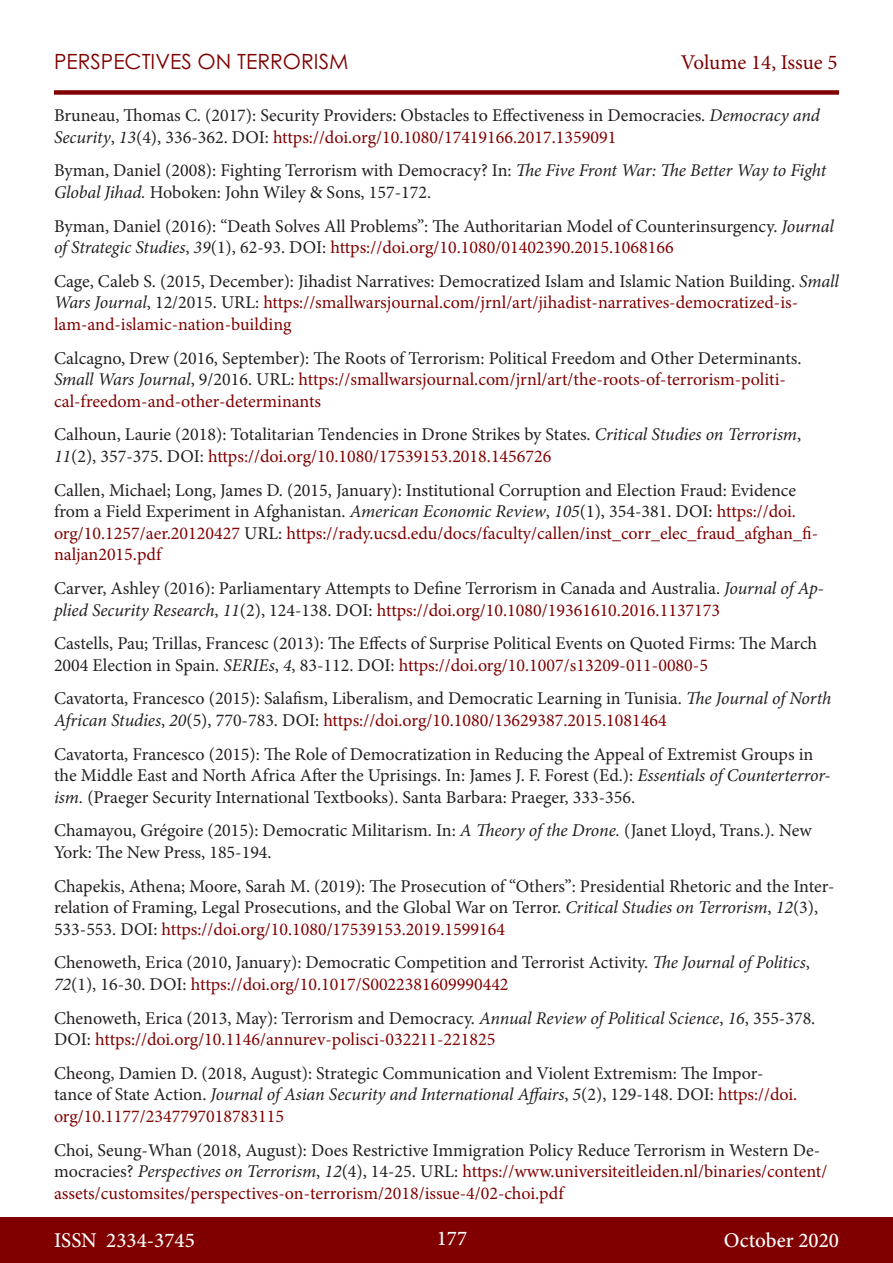
<style>
.page{position:relative;width:893px;height:1263px;background:#fff}
.page>*{position:absolute;margin:0;border:0;box-sizing:border-box;transform-origin:0 0}
.t1{font:500 21px "Minion Pro";color:#fff}
.t2{font:21px "Century Gothic Pro";color:#800000}
.t3{font:21px "Minion Pro";letter-spacing:-.005em;color:#800000}
.t4{font:18px/21.6px "Minion Pro";color:#231f20}
.t5{font:18px/21.6px "Minion Pro";color:#800000}
.s1{font-style:italic}
.s2{color:#800000}
.s3{color:#231f20}
.s4{font-style:italic;color:#231f20}
</style>
<div class="page">
<div style="left:0;top:1217px;width:893px;height:46px;background:#800000"></div>
<div style="left:54px;top:90px;width:785px;height:5px;background:#800000"></div>
<p class="t2" style="left:54px;top:49px;width:296px">PERSPECTIVES ON TERRORISM</p>
<p class="t3" style="left:681px;top:48px;width:158px">Volume 14, Issue 5</p>
<p class="t4" style="left:54px;top:105px;width:767px">Bruneau, Thomas C. (2017): Security Providers: Obstacles to Effectiveness in Democracies. <span class="s1">Democracy and<br>Security</span>, <span class="s1">13</span>(4), 336-362. DOI: <span class="s2">https://doi.org/10.1080/17419166.2017.1359091</span></p>
<p class="t4" style="left:54px;top:160px;width:774px">Byman, Daniel (2008): Fighting Terrorism with Democracy? In: <span class="s1">The Five Front War: The Better Way to Fight<br>Global Jihad.</span> Hoboken: John Wiley &amp; Sons, 157-172.</p>
<p class="t4" style="left:54px;top:215px;width:781px">Byman, Daniel (2016): “Death Solves All Problems”: The Authoritarian Model of Counterinsurgency. <span class="s1">Journal of Strategic Studies</span>, <span class="s1">39</span>(1), 62-93. DOI: <span class="s2">https://doi.org/10.1080/01402390.2015.1068166</span></p>
<p class="t5" style="left:54px;top:270px;width:786px"><span class="s3">Cage, Caleb S. (2015, December): Jihadist Narratives: Democratized Islam and Islamic Nation Building.</span> <span class="s4">Small<br>Wars Journal</span><span class="s3">, 12/2015. URL:</span> https://smallwarsjournal.com/jrnl/art/jihadist-narratives-democratized-is&shy;lam-and-islamic-nation-building</p>
<p class="t5" style="left:54px;top:347px;width:749px"><span class="s3">Calcagno, Drew (2016, September): The Roots of Terrorism: Political Freedom and Other Determinants.<br></span><span class="s4">Small Wars Journal</span><span class="s3">, 9/2016. URL:</span> https://smallwarsjournal.com/jrnl/art/the-roots-of-terrorism-politi&shy;cal-freedom-and-other-determinants</p>
<p class="t4" style="left:54px;top:424px;width:749px">Calhoun, Laurie (2018): Totalitarian Tendencies in Drone Strikes by States. <span class="s1">Critical Studies on Terrorism</span>,<br><span class="s1">11</span>(2), 357-375. DOI: <span class="s2">https://doi.org/10.1080/17539153.2018.1456726</span></p>
<p class="t4" style="left:54px;top:479px;width:766px">Callen, Michael; Long, James D. (2015, January): Institutional Corruption and Election Fraud: Evidence from a Field Experiment in Afghanistan. <span class="s1">American Economic Review</span>, <span class="s1">105</span>(1), 354-381. DOI: <span class="s2">https://doi. org/10.1257/aer.20120427</span> URL: <span class="s2">https://rady.ucsd.edu/docs/faculty/callen/inst_corr_elec_fraud_afghan_fi&shy;naljan2015.pdf</span></p>
<p class="t4" style="left:54px;top:577px;width:771px">Carver, Ashley (2016): Parliamentary Attempts to Define Terrorism in Canada and Australia. <span class="s1">Journal of Ap&shy;plied Security Research</span>, <span class="s1">11</span>(2), 124-138. DOI: <span class="s2">https://doi.org/10.1080/19361610.2016.1137173</span></p>
<p class="t4" style="left:54px;top:633px;width:765px">Castells, Pau; Trillas, Francesc (2013): The Effects of Surprise Political Events on Quoted Firms: The March<br>2004 Election in Spain. <span class="s1">SERIEs</span>, <span class="s1">4</span>, 83-112. DOI: <span class="s2">https://doi.org/10.1007/s13209-011-0080-5</span></p>
<p class="t4" style="left:54px;top:688px;width:779px">Cavatorta, Francesco (2015): Salafism, Liberalism, and Democratic Learning in Tunisia. <span class="s1">The Journal of North<br>African Studies</span>, <span class="s1">20</span>(5), 770-783. DOI: <span class="s2">https://doi.org/10.1080/13629387.2015.1081464</span></p>
<p class="t4" style="left:54px;top:743px;width:778px">Cavatorta, Francesco (2015): The Role of Democratization in Reducing the Appeal of Extremist Groups in the Middle East and North Africa After the Uprisings. In: James J. F. Forest (Ed.): <span class="s1">Essentials of Counterterror&shy;ism.</span> (Praeger Security International Textbooks). Santa Barbara: Praeger, 333-356.</p>
<p class="t4" style="left:54px;top:820px;width:759px">Chamayou, Grégoire (2015): Democratic Militarism. In: <span class="s1">A Theory of the Drone.</span> (Janet Lloyd, Trans.). New<br>York: The New Press, 185-194.</p>
<p class="t4" style="left:54px;top:875px;width:782px">Chapekis, Athena; Moore, Sarah M. (2019): The Prosecution of “Others”: Presidential Rhetoric and the Inter&shy;relation of Framing, Legal Prosecutions, and the Global War on Terror. <span class="s1">Critical Studies on Terrorism</span>, <span class="s1">12</span>(3),<br>533-553. DOI: <span class="s2">https://doi.org/10.1080/17539153.2019.1599164</span></p>
<p class="t4" style="left:54px;top:952px;width:757px">Chenoweth, Erica (2010, January): Democratic Competition and Terrorist Activity. <span class="s1">The Journal of Politics</span>,<br><span class="s1">72</span>(1), 16-30. DOI: <span class="s2">https://doi.org/10.1017/S0022381609990442</span></p>
<p class="t4" style="left:54px;top:1007px;width:763px">Chenoweth, Erica (2013, May): Terrorism and Democracy. <span class="s1">Annual Review of Political Science</span>, <span class="s1">16</span>, 355-378.<br>DOI: <span class="s2">https://doi.org/10.1146/annurev-polisci-032211-221825</span></p>
<p class="t4" style="left:54px;top:1062px;width:745px">Cheong, Damien D. (2018, August): Strategic Communication and Violent Extremism: The Impor&shy;tance of State Action. <span class="s1">Journal of Asian Security and International Affairs</span>, <span class="s1">5</span>(2), 129-148. DOI: <span class="s2">https://doi. org/10.1177/2347797018783115</span></p>
<p class="t5" style="left:54px;top:1139px;width:775px"><span class="s3">Choi, Seung-Whan (2018, August): Does Restrictive Immigration Policy Reduce Terrorism in Western De&shy;mocracies?</span> <span class="s4">Perspectives on Terrorism</span><span class="s3">,</span> <span class="s4">12</span><span class="s3">(4), 14-25. URL:</span> https://www.universiteitleiden.nl/binaries/content/ assets/customsites/perspectives-on-terrorism/2018/issue-4/02-choi.pdf</p>
<p class="t1" style="left:54px;top:1226px;width:142px">ISSN 2334-3745</p>
<p class="t1" style="left:437px;top:1224px;width:32px">177</p>
<p class="t1" style="left:724px;top:1226px;width:117px">October 2020</p>
</div>
